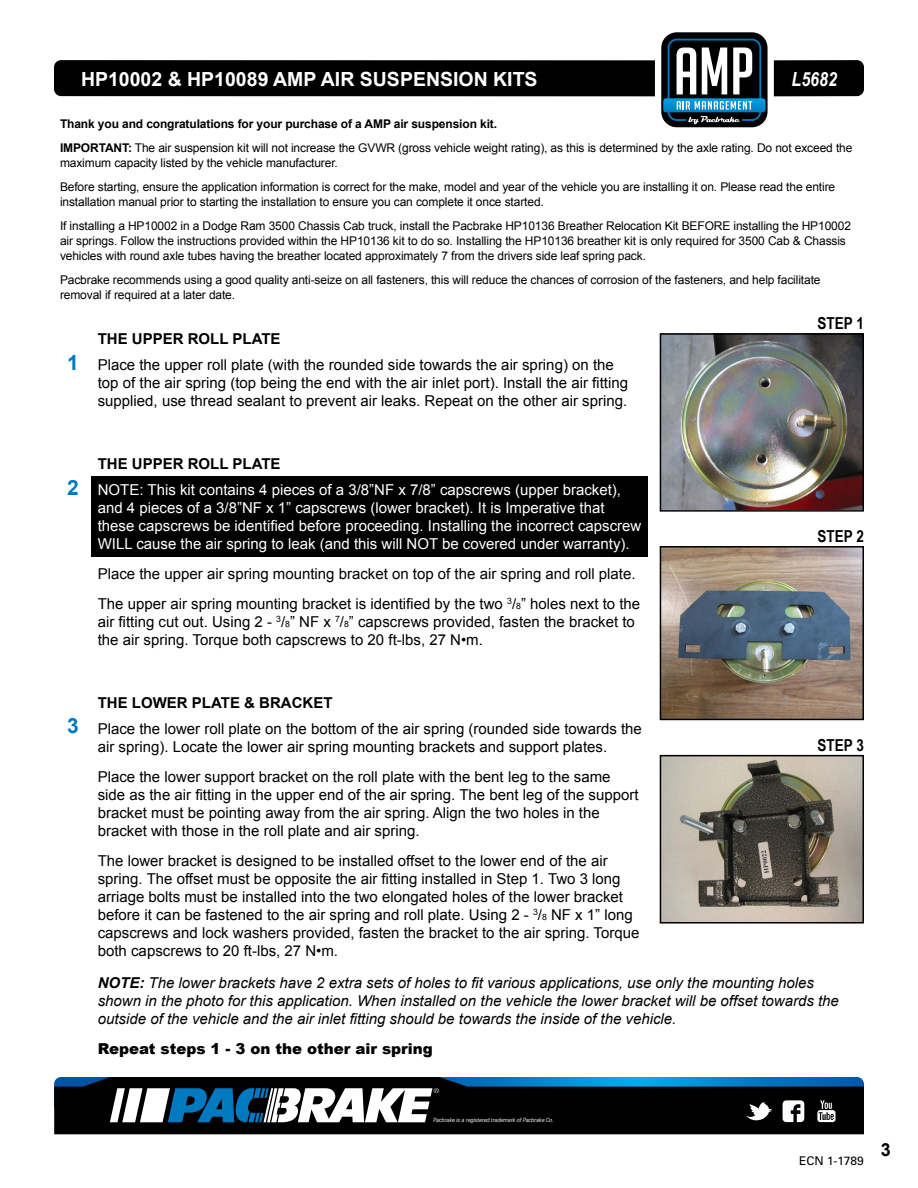
<style>
.page{position:relative;width:918px;height:1188px;background:#fff}
.page>*{position:absolute;margin:0;border:0;box-sizing:border-box;transform-origin:0 0}
.t1{font:700 21px "Arial";color:#0079c1}
.t2{font:700 19.5px "Arial";color:#fff}
.t3{font:italic 700 19.5px "Arial Narrow";color:#fff}
.t4{font:700 18px "Arial";color:#000}
.t5{font:700 16.5px "Arial Narrow";color:#000}
.t6{font:15px/18px "Arial";color:#000}
.t7{font:15px/18px "Arial";color:#fff}
.t8{font:italic 15px/18px "Arial";color:#000}
.t9{font:700 15px "Arial";color:#000}
.t10{font:900 15px "Arial";color:#000}
.t11{font:12px/24px "Arial";letter-spacing:-.01em;color:#000}
.t12{font:12px "Univers LT Std";color:#000}
.t13{font:italic 300 6px "Brown";letter-spacing:-.025em;color:#fff}
.s1{font-weight:700}
.s2{font-size:8.7px}
</style>
<div class="page">
<div style="left:661px;top:32px;width:107px;height:95px;background:#000;border-radius:16px"></div>
<div style="left:54px;top:60px;width:601px;height:36px;background:#000"></div>
<div style="left:774px;top:60px;width:90px;height:36px;background:#000"></div>
<svg style="left:663px;top:39px;width:103px;height:85px"></svg>
<div style="left:54px;top:1124px;width:810px;height:10px;background:#000"></div>
<svg style="left:54px;top:1077px;width:810px;height:47px"></svg>
<div style="left:92px;top:477px;width:556px;height:80px;background:#000"></div>
<img style="left:663px;top:336px;width:198px;height:173px">
<div style="left:660px;top:333px;width:204px;height:179px;border:2px solid #000"></div>
<img style="left:663px;top:549px;width:198px;height:168px">
<div style="left:660px;top:546px;width:204px;height:174px;border:2px solid #000"></div>
<img style="left:663px;top:758px;width:198px;height:163px">
<div style="left:660px;top:755px;width:204px;height:169px;border:2px solid #000"></div>
<h2 class="t2" style="left:81px;top:67px;width:458px">HP10002 &amp; HP10089 AMP AIR SUSPENSION KITS</h2>
<h2 class="t3" style="left:792px;top:65px;width:47px">L5682</h2>
<p class="t11" style="left:60px;top:111px;width:794px"><span class="s1">Thank you and congratulations for your purchase of a AMP air suspension kit.<br>IMPORTANT:</span> The air suspension kit will not increase the GVWR (gross vehicle weight rating), as this is determined by the axle rating. Do not exceed the</p>
<p class="t11" style="left:60px;top:150px;width:777px">maximum capacity listed by the vehicle manufacturer.<br>Before starting, ensure the application information is correct for the make, model and year of the vehicle you are installing it on. Please read the entire</p>
<p class="t11" style="left:60px;top:189px;width:793px">installation manual prior to starting the installation to ensure you can complete it once started.<br>If installing a HP10002 in a Dodge Ram 3500 Chassis Cab truck, install the Pacbrake HP10136 Breather Relocation Kit BEFORE installing the HP10002</p>
<p class="t11" style="left:60px;top:233px;width:787px;line-height:15px">air springs. Follow the instructions provided within the HP10136 kit to do so. Installing the HP10136 breather kit is only required for 3500 Cab &amp; Chassis vehicles with round axle tubes having the breather located approximately 7 from the drivers side leaf spring pack.</p>
<p class="t11" style="left:60px;top:272px;width:762px;line-height:15px">Pacbrake recommends using a good quality anti-seize on all fasteners, this will reduce the chances of corrosion of the fasteners, and help facilitate removal if required at a later date.</p>
<h1 class="t1" style="left:67px;top:349px;width:13px">1</h1>
<h1 class="t1" style="left:67px;top:473px;width:13px">2</h1>
<h1 class="t1" style="left:67px;top:712px;width:13px">3</h1>
<p class="t9" style="left:98px;top:329px;width:184px">THE UPPER ROLL PLATE</p>
<p class="t6" style="left:98px;top:356px;width:532px">Place the upper roll plate (with the rounded side towards the air spring) on the top of the air spring (top being the end with the air inlet port). Install the air fitting supplied, use thread sealant to prevent air leaks. Repeat on the other air spring.</p>
<p class="t9" style="left:98px;top:454px;width:184px">THE UPPER ROLL PLATE</p>
<p class="t7" style="left:98px;top:481px;width:545px">NOTE: This kit contains 4 pieces of a 3/8”NF x 7/8” capscrews (upper bracket), and 4 pieces of a 3/8”NF x 1” capscrews (lower bracket). It is Imperative that these capscrews be identified before proceeding. Installing the incorrect capscrew WILL cause the air spring to leak (and this will NOT be covered under warranty).</p>
<p class="t6" style="left:98px;top:559px;width:544px;line-height:30px">Place the upper air spring mounting bracket on top of the air spring and roll plate.<br>The upper air spring mounting bracket is identified by the two <sup>3</sup>/<span class="s2">8</span>” holes next to the</p>
<p class="t6" style="left:98px;top:613px;width:539px">air fitting cut out. Using 2 - <sup>3</sup>/<span class="s2">8</span>” NF x <sup>7</sup>/<span class="s2">8</span>” capscrews provided, fasten the bracket to the air spring. Torque both capscrews to 20 ft-lbs, 27 N•m.</p>
<p class="t5" style="left:818px;top:311px;width:48px">STEP 1</p>
<p class="t5" style="left:818px;top:523px;width:48px">STEP 2</p>
<p class="t9" style="left:98px;top:693px;width:236px">THE LOWER PLATE &amp; BRACKET</p>
<p class="t6" style="left:98px;top:719px;width:546px">Place the lower roll plate on the bottom of the air spring (rounded side towards the air spring). Locate the lower air spring mounting brackets and support plates.</p>
<p class="t6" style="left:98px;top:767px;width:542px">Place the lower support bracket on the roll plate with the bent leg to the same side as the air fitting in the upper end of the air spring. The bent leg of the support bracket must be pointing away from the air spring. Align the two holes in the bracket with those in the roll plate and air spring.</p>
<p class="t6" style="left:98px;top:851px;width:543px">The lower bracket is designed to be installed offset to the lower end of the air spring. The offset must be opposite the air fitting installed in Step 1. Two 3 long arriage bolts must be installed into the two elongated holes of the lower bracket before it can be fastened to the air spring and roll plate. Using 2 - <sup>3</sup>/<span class="s2">8</span> NF x 1” long capscrews and lock washers provided, fasten the bracket to the air spring. Torque both capscrews to 20 ft-lbs, 27 N•m.</p>
<p class="t8" style="left:98px;top:974px;width:743px"><span class="s1">NOTE:</span> The lower brackets have 2 extra sets of holes to fit various applications, use only the mounting holes shown in the photo for this application. When installed on the vehicle the lower bracket will be offset towards the outside of the vehicle and the air inlet fitting should be towards the inside of the vehicle.</p>
<p class="t10" style="left:98px;top:1038px;width:337px">Repeat steps 1 - 3 on the other air spring</p>
<p class="t5" style="left:818px;top:732px;width:48px">STEP 3</p>
<p class="t13" style="left:433px;top:1117px;width:122px">Pacbrake is a registered trademark of Pacbrake Co.</p>
<p class="t12" style="left:799px;top:1154px;width:66px">ECN 1-1789</p>
<p class="t4" style="left:881px;top:1138px;width:12px">3</p>
</div>
